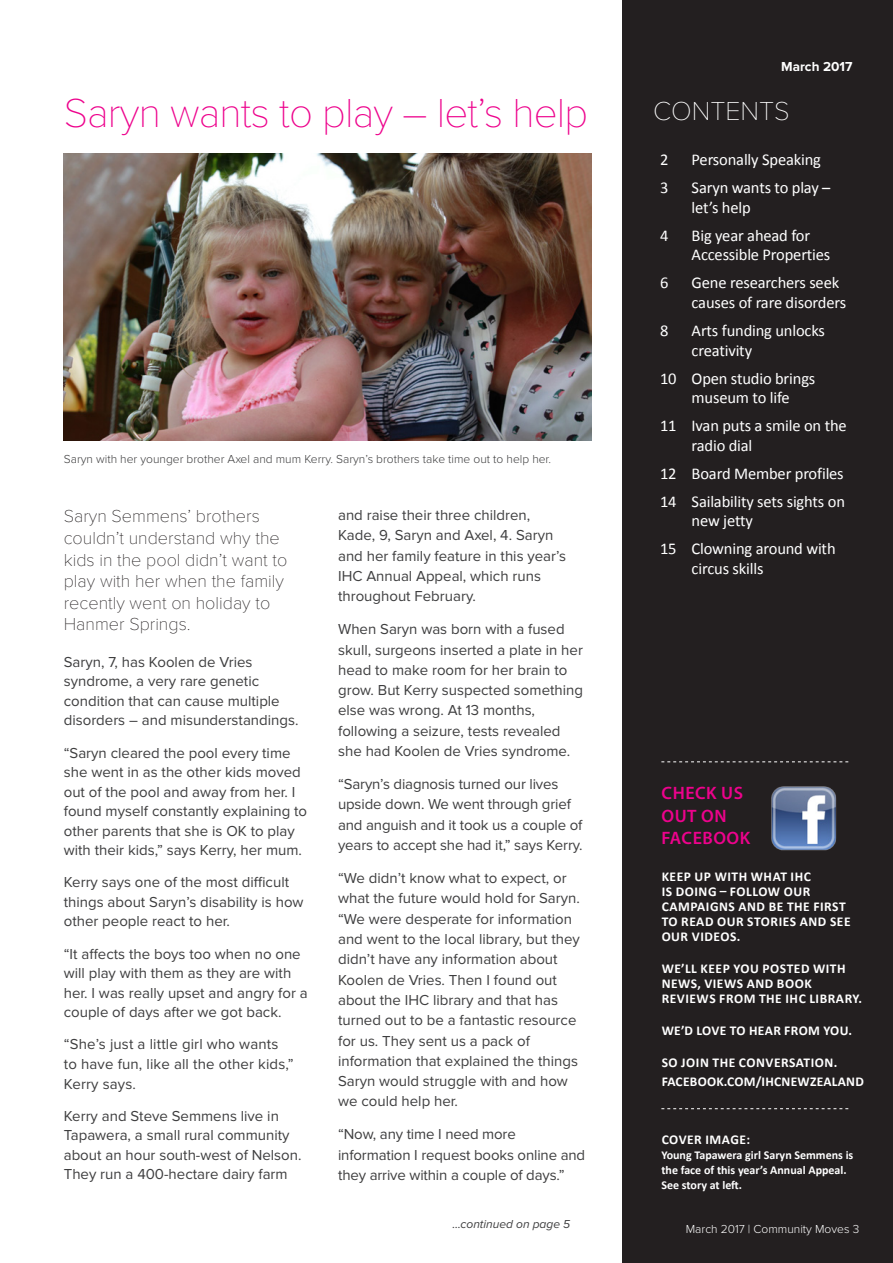
<style>
.page{position:relative;width:893px;height:1263px;background:#fff}
.page>*{position:absolute;margin:0;border:0;box-sizing:border-box;transform-origin:0 0}
.HEAD1{font:100 42px "Proxima Nova T";letter-spacing:-.02em;color:#ed028c}
.HEAD1-2{font:100 27px "Proxima Nova T";color:#fff}
.INTRO{font:100 18px/21.6px "Proxima Nova T";color:#231f20}
.Cover_stories{font:600 18px "Myriad Pro";letter-spacing:.03em;color:#ed028c}
.CONTENTS{font:16.5px/19.5px "Calibri";letter-spacing:-.01em;color:#fff}
.BODY_MAIN{font:15px/20.2px "Proxima Nova";color:#3e3e3f}
.Sidebar_head{font:700 13.5px/15px "Calibri";letter-spacing:.04em;color:#fff}
.Sidebar_head-2{font:700 13.5px "Calibri";letter-spacing:.02em;color:#fff}
.SIDEBAR_HEAD{font:700 13.5px "Proxima Nova";color:#fff}
.Sidebar_head-3{font:700 12px/15px "Calibri";color:#fff}
.CAPTION{font:300 12px "Proxima Nova";color:#3e3e3f}
.t1{font:300 12px "Proxima Nova";color:#fff}
.BODY_MAIN-2{font:italic 12px "Proxima Nova";color:#3e3e3f}
.s1{font-style:normal}
</style>
<div class="page">
<div style="left:622px;top:0;width:271px;height:1263px;background:#231f20"></div>
<svg style="left:661px;top:761px;width:187px;height:1px"></svg>
<svg style="left:661px;top:1108px;width:187px;height:1px"></svg>
<img style="left:771px;top:786px;width:66px;height:65px">
<img style="left:64px;top:153px;width:527px;height:288px">
<p class="HEAD1" style="left:64px;top:89px;width:526px">Saryn wants to play – let’s help</p>
<p class="CAPTION" style="left:64px;top:452px;width:489px">Saryn with her younger brother Axel and mum Kerry. Saryn’s brothers take time out to help her.</p>
<p class="INTRO" style="left:64px;top:506px;width:225px">Saryn Semmens’ brothers couldn’t understand why the kids in the pool didn’t want to play with her when the family recently went on holiday to<br>Hanmer Springs.</p>
<p class="BODY_MAIN" style="left:64px;top:652px;width:236px;line-height:19.5px">Saryn, 7, has Koolen de Vries syndrome, a very rare genetic condition that can cause multiple disorders – and misunderstandings.</p>
<p class="BODY_MAIN" style="left:64px;top:743px;width:245px;line-height:19.5px">“Saryn cleared the pool every time she went in as the other kids moved out of the pool and away from her. I found myself constantly explaining to other parents that she is OK to play with their kids,” says Kerry, her mum.</p>
<p class="BODY_MAIN" style="left:64px;top:873px;width:241px;line-height:19.5px">Kerry says one of the most difficult things about Saryn’s disability is how other people react to her.</p>
<p class="BODY_MAIN" style="left:64px;top:944px;width:245px;line-height:19.5px">“It affects the boys too when no one will play with them as they are with her. I was really upset and angry for a couple of days after we got back.</p>
<p class="BODY_MAIN" style="left:64px;top:1035px;width:231px;line-height:19.5px">“She’s just a little girl who wants to have fun, like all the other kids,”<br>Kerry says.</p>
<p class="BODY_MAIN" style="left:64px;top:1106px;width:239px;line-height:19.5px">Kerry and Steve Semmens live in Tapawera, a small rural community about an hour south-west of Nelson.<br>They run a 400-hectare dairy farm</p>
<p class="BODY_MAIN" style="left:338px;top:505px;width:230px">and raise their three children,<br>Kade, 9, Saryn and Axel, 4. Saryn and her family feature in this year’s<br>IHC Annual Appeal, which runs throughout February.</p>
<p class="BODY_MAIN" style="left:338px;top:619px;width:246px">When Saryn was born with a fused skull, surgeons inserted a plate in her head to make room for her brain to grow. But Kerry suspected something else was wrong. At 13 months, following a seizure, tests revealed she had Koolen de Vries syndrome.</p>
<p class="BODY_MAIN" style="left:338px;top:774px;width:246px">“Saryn’s diagnosis turned our lives upside down. We went through grief and anguish and it took us a couple of years to accept she had it,” says Kerry.</p>
<p class="BODY_MAIN" style="left:338px;top:868px;width:243px">“We didn’t know what to expect, or what the future would hold for Saryn. “We were desperate for information and went to the local library, but they didn’t have any information about<br>Koolen de Vries. Then I found out about the IHC library and that has turned out to be a fantastic resource for us. They sent us a pack of information that explained the things<br>Saryn would struggle with and how we could help her.</p>
<p class="BODY_MAIN" style="left:338px;top:1124px;width:249px">“Now, any time I need more information I request books online and they arrive within a couple of days.”</p>
<p class="BODY_MAIN-2" style="left:452px;top:1217px;width:120px"><span class="s1">…</span>continued on page 5</p>
<p class="SIDEBAR_HEAD" style="left:781px;top:59px;width:73px">March 2017</p>
<p class="HEAD1-2" style="left:653px;top:96px;width:138px">CONTENTS</p>
<p class="CONTENTS" style="left:660px;top:150px;width:10px">2</p>
<p class="CONTENTS" style="left:692px;top:150px;width:131px">Personally Speaking</p>
<p class="CONTENTS" style="left:660px;top:178px;width:10px">3</p>
<p class="CONTENTS" style="left:692px;top:178px;width:140px">Saryn wants to play – let’s help</p>
<p class="CONTENTS" style="left:660px;top:226px;width:10px">4</p>
<p class="CONTENTS" style="left:692px;top:226px;width:140px">Big year ahead for<br>Accessible Properties</p>
<p class="CONTENTS" style="left:660px;top:273px;width:10px">6</p>
<p class="CONTENTS" style="left:692px;top:273px;width:156px">Gene researchers seek causes of rare disorders</p>
<p class="CONTENTS" style="left:660px;top:321px;width:10px">8</p>
<p class="CONTENTS" style="left:692px;top:321px;width:135px">Arts funding unlocks creativity</p>
<p class="CONTENTS" style="left:660px;top:368px;width:157px;text-align:center">10 Open studio brings museum to life</p>
<p class="CONTENTS" style="left:692px;top:416px;width:157px;text-indent:-32px">11 Ivan puts a smile on the radio dial</p>
<p class="CONTENTS" style="left:660px;top:463px;width:185px">12 Board Member profiles</p>
<p class="CONTENTS" style="left:692px;top:491px;width:155px;text-indent:-32px">14 Sailability sets sights on new jetty</p>
<p class="CONTENTS" style="left:692px;top:539px;width:146px;text-indent:-32px">15 Clowning around with circus skills</p>
<p class="Cover_stories" style="left:662px;top:783px;width:83px">CHECK US</p>
<p class="Cover_stories" style="left:662px;top:806px;width:67px">OUT ON</p>
<p class="Cover_stories" style="left:662px;top:828px;width:90px">FACEBOOK</p>
<p class="Sidebar_head" style="left:662px;top:869px;width:190px">KEEP UP WITH WHAT IHC<br>IS DOING – FOLLOW OUR<br>CAMPAIGNS AND BE THE FIRST<br>TO READ OUR STORIES AND SEE<br>OUR VIDEOS.</p>
<p class="Sidebar_head" style="left:662px;top:961px;width:202px">WE’LL KEEP YOU POSTED WITH<br>NEWS, VIEWS AND BOOK<br>REVIEWS FROM THE IHC LIBRARY.</p>
<p class="Sidebar_head" style="left:662px;top:1023px;width:192px">WE’D LOVE TO HEAR FROM YOU.</p>
<p class="Sidebar_head" style="left:662px;top:1055px;width:177px">SO JOIN THE CONVERSATION.</p>
<p class="Sidebar_head-2" style="left:662px;top:1073px;width:204px">FACEBOOK.COM/IHCNEWZEALAND</p>
<p class="Sidebar_head" style="left:662px;top:1132px;width:90px">COVER IMAGE:</p>
<p class="Sidebar_head-3" style="left:661px;top:1147px;width:194px">Young Tapawera girl Saryn Semmens is the face of this year’s Annual Appeal.<br>See story at left.</p>
<p class="t1" style="left:686px;top:1222px;width:175px">March 2017 | Community Moves 3</p>
</div>
